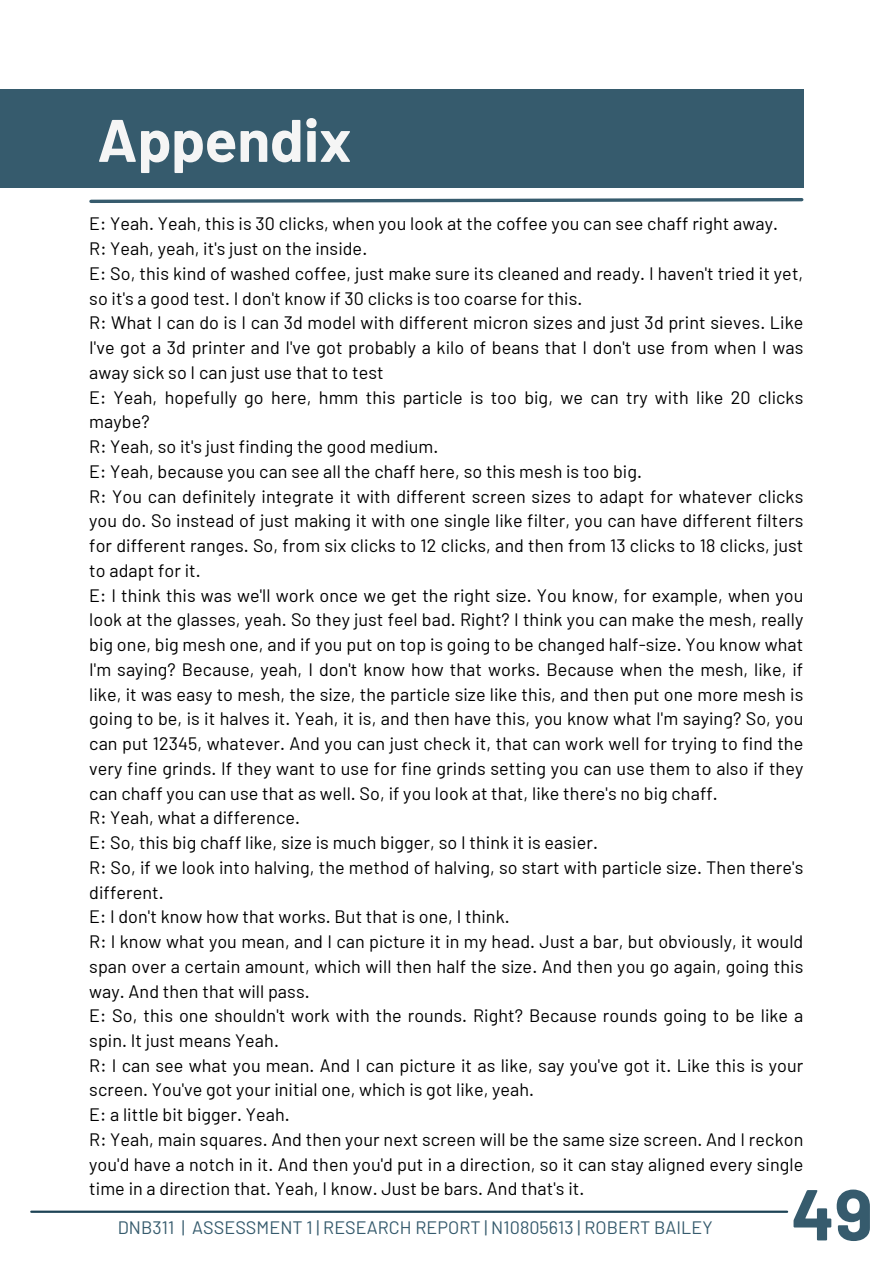
<style>
.page{position:relative;width:893px;height:1264px;background:#fff}
.page>*{position:absolute;margin:0;border:0;box-sizing:border-box;transform-origin:0 0}
.t1{font:700 72px "Barlow";color:#365b6d}
.t2{font:700 60px "Barlow";color:#f5f5f5}
.t3{font:18px/24.8px "Barlow";letter-spacing:.005em;color:#000}
.t4{font:18px "Barlow";letter-spacing:.005em;color:#365b6d}
</style>
<div class="page">
<svg style="left:89px;top:198px;width:715px;height:5px"></svg>
<div style="left:0;top:89px;width:803px;height:98px;background:#365b6d"></div>
<hr style="left:31px;top:1210px;width:756px;height:2px;background:#1d4355">
<h2 class="t2" style="left:97px;top:103px;width:256px">Appendix</h2>
<p class="t3" style="left:89px;top:211px;width:715px">E: Yeah. Yeah, this is 30 clicks, when you look at the coffee you can see chaff right away.<br>R: Yeah, yeah, it's just on the inside.<br>E: So, this kind of washed coffee, just make sure its cleaned and ready. I haven't tried it yet, so it's a good test. I don't know if 30 clicks is too coarse for this.<br>R: What I can do is I can 3d model with different micron sizes and just 3d print sieves. Like I've got a 3d printer and I've got probably a kilo of beans that I don't use from when I was away sick so I can just use that to test<br>E: Yeah, hopefully go here, hmm this particle is too big, we can try with like 20 clicks maybe?<br>R: Yeah, so it's just finding the good medium.<br>E: Yeah, because you can see all the chaff here, so this mesh is too big.<br>R: You can definitely integrate it with different screen sizes to adapt for whatever clicks you do. So instead of just making it with one single like filter, you can have different filters for different ranges. So, from six clicks to 12 clicks, and then from 13 clicks to 18 clicks, just to adapt for it.<br>E: I think this was we'll work once we get the right size. You know, for example, when you look at the glasses, yeah. So they just feel bad. Right? I think you can make the mesh, really big one, big mesh one, and if you put on top is going to be changed half-size. You know what I'm saying? Because, yeah, I don't know how that works. Because when the mesh, like, if like, it was easy to mesh, the size, the particle size like this, and then put one more mesh is going to be, is it halves it. Yeah, it is, and then have this, you know what I'm saying? So, you can put 12345, whatever. And you can just check it, that can work well for trying to find the very fine grinds. If they want to use for fine grinds setting you can use them to also if they can chaff you can use that as well. So, if you look at that, like there's no big chaff.<br>R: Yeah, what a difference.<br>E: So, this big chaff like, size is much bigger, so I think it is easier.<br>R: So, if we look into halving, the method of halving, so start with particle size. Then there's different.<br>E: I don't know how that works. But that is one, I think.<br>R: I know what you mean, and I can picture it in my head. Just a bar, but obviously, it would span over a certain amount, which will then half the size. And then you go again, going this way. And then that will pass.<br>E: So, this one shouldn't work with the rounds. Right? Because rounds going to be like a spin. It just means Yeah.<br>R: I can see what you mean. And I can picture it as like, say you've got it. Like this is your screen. You've got your initial one, which is got like, yeah.<br>E: a little bit bigger. Yeah.<br>R: Yeah, main squares. And then your next screen will be the same size screen. And I reckon you'd have a notch in it. And then you'd put in a direction, so it can stay aligned every single time in a direction that. Yeah, I know. Just be bars. And that's it.</p>
<h1 class="t1" style="left:791px;top:1169px;width:83px">49</h1>
<p class="t4" style="left:118px;top:1215px;width:596px">DNB311 | ASSESSMENT 1 | RESEARCH REPORT | N10805613 | ROBERT BAILEY</p>
</div>
